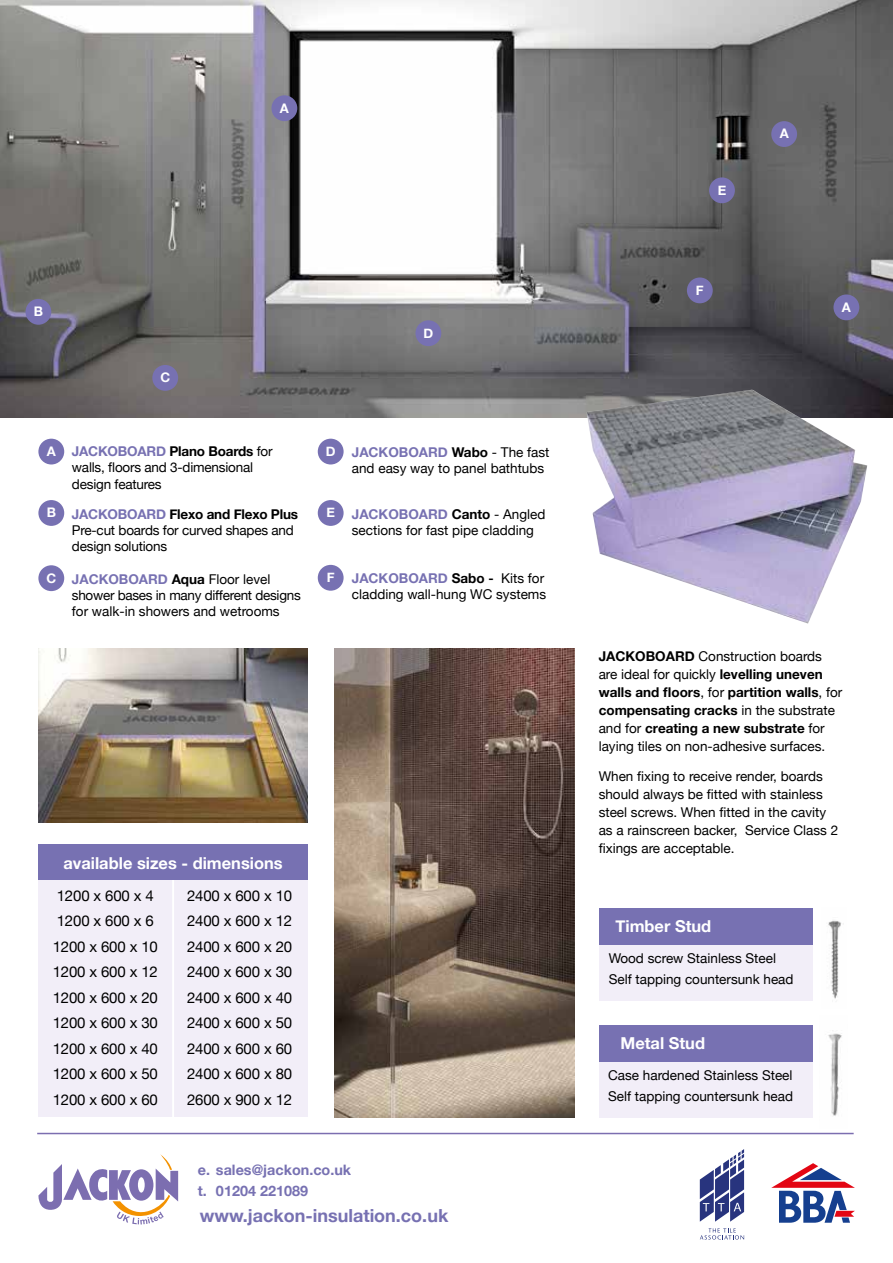
<style>
.page{position:relative;width:893px;height:1263px;background:#fff}
.page>*{position:absolute;margin:0;border:0;box-sizing:border-box;transform-origin:0 0}
.t1{font:700 18px "Helvetica Neue";color:#7771b2}
.t2{font:700 16.5px "Helvetica Neue";color:#fff}
.t3{font:15px/25.5px "Helvetica Neue";letter-spacing:-.01em;color:#000}
.t4{font:700 14.4px/21px "Helvetica Neue";color:#7771b2}
.t5{font:13.5px/18px "Helvetica Neue";color:#000}
.t6{font:13.5px/16.2px "Helvetica Neue";letter-spacing:-.02em;color:#000}
.t7{font:700 13.2px "Helvetica Neue";color:#fff}
.s1{font-weight:700;color:#7771b2}
.s2{font-weight:700}
.s3{font-weight:500}
</style>
<div class="page">
<div style="left:38px;top:874px;width:270px;height:243px;background:#f2eef8"></div>
<div style="left:600px;top:939px;width:213px;height:61px;background:#f2eef8"></div>
<div style="left:599px;top:1055px;width:213px;height:62px;background:#f2eef8"></div>
<div style="left:600px;top:908px;width:213px;height:36px;background:#7771b2"></div>
<div style="left:599px;top:1025px;width:213px;height:36px;background:#7771b2"></div>
<hr style="left:172px;top:880px;width:2px;height:243px;background:#fff">
<img style="left:828px;top:920px;width:16px;height:79px">
<img style="left:828px;top:1030px;width:14px;height:86px">
<img style="left:38px;top:648px;width:270px;height:174px">
<img style="left:335px;top:648px;width:239px;height:469px">
<img style="left:0;top:0;width:893px;height:418px">
<div style="left:38px;top:845px;width:270px;height:35px;background:#7771b2"></div>
<img style="left:586px;top:390px;width:281px;height:234px">
<hr style="left:37px;top:1133px;width:817px;height:1px;background:#7c6eb0">
<div style="left:38px;top:439px;width:26px;height:25px;background:#7771b2;border-radius:50%"></div>
<div style="left:271px;top:95px;width:26px;height:26px;background:#7771b2;border-radius:50%"></div>
<div style="left:771px;top:121px;width:26px;height:26px;background:#7771b2;border-radius:50%"></div>
<div style="left:833px;top:294px;width:26px;height:26px;background:#7771b2;border-radius:50%"></div>
<div style="left:318px;top:439px;width:26px;height:25px;background:#7771b2;border-radius:50%"></div>
<div style="left:415px;top:320px;width:26px;height:26px;background:#7771b2;border-radius:50%"></div>
<div style="left:38px;top:500px;width:26px;height:26px;background:#7771b2;border-radius:50%"></div>
<div style="left:25px;top:299px;width:26px;height:26px;background:#7771b2;border-radius:50%"></div>
<div style="left:318px;top:500px;width:26px;height:26px;background:#7771b2;border-radius:50%"></div>
<div style="left:709px;top:177px;width:26px;height:26px;background:#7771b2;border-radius:50%"></div>
<div style="left:38px;top:565px;width:26px;height:26px;background:#7771b2;border-radius:50%"></div>
<div style="left:152px;top:365px;width:26px;height:26px;background:#7771b2;border-radius:50%"></div>
<div style="left:318px;top:565px;width:26px;height:26px;background:#7771b2;border-radius:50%"></div>
<div style="left:687px;top:277px;width:26px;height:26px;background:#7771b2;border-radius:50%"></div>
<svg style="left:38px;top:1154px;width:140px;height:70px"></svg>
<svg style="left:771px;top:1163px;width:84px;height:60px"></svg>
<svg style="left:700px;top:1149px;width:44px;height:73px"></svg>
<svg style="left:700px;top:1228px;width:44px;height:11px"></svg>
<p class="t7" style="left:280px;top:98px;width:11px">A</p>
<p class="t7" style="left:34px;top:301px;width:11px">B</p>
<p class="t7" style="left:160px;top:367px;width:11px">C</p>
<p class="t7" style="left:423px;top:322px;width:11px">D</p>
<p class="t7" style="left:47px;top:441px;width:11px">A</p>
<p class="t7" style="left:47px;top:502px;width:11px">B</p>
<p class="t7" style="left:46px;top:567px;width:11px">C</p>
<p class="t5" style="left:72px;top:444px;width:202px;line-height:16.2px"><span class="s1">JACKOBOARD</span> <span class="s2">Plano Boards</span> for walls, floors and 3-dimensional design features</p>
<p class="t5" style="left:352px;top:445px;width:199px;line-height:16.2px"><span class="s1">JACKOBOARD</span> <span class="s2">Wabo</span> - The fast and easy way to panel bathtubs</p>
<p class="t5" style="left:72px;top:507px;width:228px;line-height:16.2px"><span class="s1">JACKOBOARD</span> <span class="s2">Flexo and Flexo Plus<br></span>Pre-cut boards for curved shapes and design solutions</p>
<p class="t5" style="left:352px;top:507px;width:195px;line-height:16.2px"><span class="s1">JACKOBOARD</span> <span class="s2">Canto</span> - Angled sections for fast pipe cladding</p>
<p class="t6" style="left:72px;top:572px;width:230px"><span class="s1">JACKOBOARD</span> <span class="s2">Aqua</span> Floor level shower bases in many different designs for walk-in showers and wetrooms</p>
<p class="t5" style="left:352px;top:571px;width:196px;line-height:16.2px"><span class="s1">JACKOBOARD</span> <span class="s2">Sabo</span> <span class="s3">-</span> Kits for cladding wall-hung WC systems</p>
<p class="t7" style="left:326px;top:441px;width:11px">D</p>
<p class="t7" style="left:326px;top:502px;width:10px">E</p>
<p class="t7" style="left:327px;top:567px;width:9px">F</p>
<p class="t2" style="left:63px;top:850px;width:221px">available sizes - dimensions</p>
<p class="t3" style="left:53px;top:883px;width:107px">1200 x 600 x 4<br>1200 x 600 x 6<br>1200 x 600 x 10<br>1200 x 600 x 12<br>1200 x 600 x 20<br>1200 x 600 x 30<br>1200 x 600 x 40<br>1200 x 600 x 50<br>1200 x 600 x 60</p>
<p class="t3" style="left:187px;top:883px;width:107px;text-align:justify">2400 x 600 x 10<br>2400 x 600 x 12<br>2400 x 600 x 20<br>2400 x 600 x 30<br>2400 x 600 x 40<br>2400 x 600 x 50<br>2400 x 600 x 60<br>2400 x 600 x 80<br>2600 x 900 x 12</p>
<p class="t4" style="left:198px;top:1159px;width:155px">e. sales@jackon.co.uk t. 01204 221089</p>
<h1 class="t1" style="left:200px;top:1201px;width:250px">www.jackon-insulation.co.uk</h1>
<p class="t7" style="left:718px;top:180px;width:10px">E</p>
<p class="t7" style="left:696px;top:280px;width:9px">F</p>
<p class="t7" style="left:780px;top:123px;width:11px">A</p>
<p class="t7" style="left:842px;top:297px;width:11px">A</p>
<p class="t5" style="left:599px;top:648px;width:245px"><span class="s2">JACKOBOARD</span> Construction boards are ideal for quickly <span class="s2">levelling uneven walls and floors</span>, for <span class="s2">partition walls</span>, for <span class="s2">compensating cracks</span> in the substrate and for <span class="s2">creating a new substrate</span> for laying tiles on non-adhesive surfaces.</p>
<p class="t5" style="left:599px;top:768px;width:241px">When fixing to receive render, boards should always be fitted with stainless steel screws. When fitted in the cavity as a rainscreen backer, Service Class 2 fixings are acceptable.</p>
<p class="t2" style="left:615px;top:913px;width:97px">Timber Stud</p>
<p class="t5" style="left:609px;top:948px;width:186px;line-height:21px">Wood screw Stainless Steel<br>Self tapping countersunk head</p>
<p class="t2" style="left:620px;top:1030px;width:86px">Metal Stud</p>
<p class="t5" style="left:608px;top:1065px;width:186px;line-height:21px">Case hardened Stainless Steel<br>Self tapping countersunk head</p>
</div>
